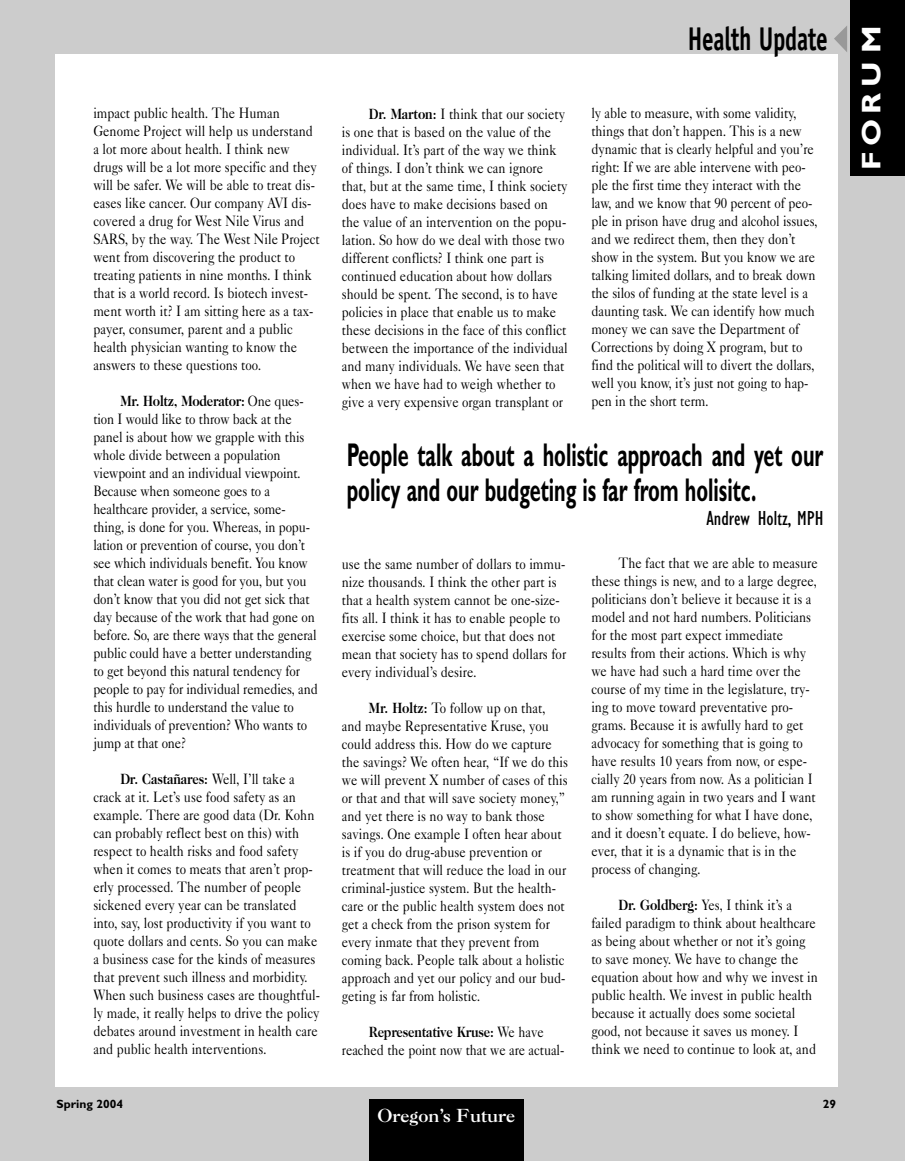
<style>
.page{position:relative;width:905px;height:1161px;background:#fff}
.page>*{position:absolute;margin:0;border:0;box-sizing:border-box;transform-origin:0 0}
.t1{font:700 33px/34.5px "Gill Sans";color:#000;scale:.6 1}
.t2{font:700 33px "Officina Sans";letter-spacing:-.01em;color:#000;scale:.7 1}
.t3{font:700 27px "Gill Sans";letter-spacing:.18em;color:#fff;scale:1.15 1}
.t4{font:condensed 21px "Gill Sans";color:#000}
.t5{font:18px "Caslon Three";color:#fff}
.t6{font:15px/18px "Caslon Five Forty";color:#000;scale:.85 1}
.t7{font:700 15px "Caslon Two Twenty Four";letter-spacing:-.01em;color:#000;scale:.85 1}
.t8{font:700 12px "Gill Sans";color:#000}
.s1{font-family:"Caslon Five Forty";font-weight:400}
.s2{font-family:"Caslon Two Twenty Four";font-weight:700}
</style>
<div class="page">
<div style="left:0;top:0;width:904px;height:1161px;background:#ccc"></div>
<div style="left:55px;top:55px;width:782px;height:1032px;background:#fff"></div>
<div style="left:369px;top:1100px;width:155px;height:61px;background:#000"></div>
<div style="left:850px;top:0;width:54px;height:176px;background:#000"></div>
<svg style="left:834px;top:26px;width:13px;height:26px"></svg>
<p class="t6" style="left:93px;top:105px;width:268px">impact public health. The Human Genome Project will help us understand a lot more about health. I think new drugs will be a lot more specific and they will be safer. We will be able to treat dis&shy;eases like cancer. Our company AVI dis&shy;covered a drug for West Nile Virus and SARS, by the way. The West Nile Project went from discovering the product to treating patients in nine months. I think that is a world record. Is biotech invest&shy;ment worth it? I am sitting here as a tax&shy;payer, consumer, parent and a public health physician wanting to know the answers to these questions too.</p>
<p class="t7" style="left:120px;top:395px;width:217px">Mr. Holtz, Moderator: <span class="s1">One ques-</span></p>
<p class="t6" style="left:93px;top:411px;width:265px">tion I would like to throw back at the panel is about how we grapple with this whole divide between a population viewpoint and an individual viewpoint.<br>Because when someone goes to a healthcare provider, a service, some&shy;thing, is done for you. Whereas, in popu&shy;lation or prevention of course, you don’t see which individuals benefit. You know that clean water is good for you, but you don’t know that you did not get sick that day because of the work that had gone on before. So, are there ways that the general public could have a better understanding to get beyond this natural tendency for people to pay for individual remedies, and this hurdle to understand the value to individuals of prevention? Who wants to jump at that one?</p>
<p class="t7" style="left:120px;top:773px;width:207px">Dr. Castañares: <span class="s1">Well, I’ll take a</span></p>
<p class="t6" style="left:93px;top:789px;width:268px">crack at it. Let’s use food safety as an example. There are good data (Dr. Kohn can probably reflect best on this) with respect to health risks and food safety when it comes to meats that aren’t prop&shy;erly processed. The number of people sickened every year can be translated into, say, lost productivity if you want to quote dollars and cents. So you can make a business case for the kinds of measures that prevent such illness and morbidity.<br>When such business cases are thoughtful&shy;ly made, it really helps to drive the policy debates around investment in health care and public health interventions.</p>
<p class="t6" style="left:342px;top:106px;width:267px;text-indent:27px"><span class="s2">Dr. Marton:</span> I think that our society is one that is based on the value of the individual. It’s part of the way we think of things. I don’t think we can ignore that, but at the same time, I think society does have to make decisions based on the value of an intervention on the popu&shy;lation. So how do we deal with those two different conflicts? I think one part is continued education about how dollars should be spent. The second, is to have policies in place that enable us to make these decisions in the face of this conflict between the importance of the individual and many individuals. We have seen that when we have had to weigh whether to give a very expensive organ transplant or</p>
<h1 class="t2" style="left:687px;top:26px;width:202px">Health Update</h1>
<p class="t6" style="left:591px;top:105px;width:268px">ly able to measure, with some validity, things that don’t happen. This is a new dynamic that is clearly helpful and you’re right: If we are able intervene with peo&shy;ple the first time they interact with the law, and we know that 90 percent of peo&shy;ple in prison have drug and alcohol issues, and we redirect them, then they don’t show in the system. But you know we are talking limited dollars, and to break down the silos of funding at the state level is a daunting task. We can identify how much money we can save the Department of Corrections by doing X program, but to find the political will to divert the dollars, well you know, it’s just not going to hap&shy;pen in the short term.</p>
<h1 class="t1" style="left:346px;top:441px;width:796px">People talk about a holistic approach and yet our policy and our budgeting is far from holisitc.</h1>
<h3 class="t4" style="left:706px;top:510px;width:118px">Andrew Holtz, MPH</h3>
<p class="t6" style="left:342px;top:556px;width:265px">use the same number of dollars to immu&shy;nize thousands. I think the other part is that a health system cannot be one-size&shy;fits all. I think it has to enable people to exercise some choice, but that does not mean that society has to spend dollars for every individual’s desire.</p>
<p class="t6" style="left:342px;top:700px;width:267px;text-indent:27px"><span class="s2">Mr. Holtz:</span> To follow up on that, and maybe Representative Kruse, you could address this. How do we capture the savings? We often hear, “If we do this we will prevent X number of cases of this or that and that will save society money,” and yet there is no way to bank those savings. One example I often hear about is if you do drug-abuse prevention or treatment that will reduce the load in our criminal-justice system. But the health&shy;care or the public health system does not get a check from the prison system for every inmate that they prevent from coming back. People talk about a holistic approach and yet our policy and our bud&shy;geting is far from holistic.</p>
<p class="t7" style="left:369px;top:1026px;width:207px">Representative Kruse: <span class="s1">We have</span></p>
<p class="t6" style="left:342px;top:1042px;width:263px">reached the point now that we are actual-</p>
<p class="t6" style="left:591px;top:555px;width:268px;text-indent:27px">The fact that we are able to measure these things is new, and to a large degree, politicians don’t believe it because it is a model and not hard numbers. Politicians for the most part expect immediate results from their actions. Which is why we have had such a hard time over the course of my time in the legislature, try&shy;ing to move toward preventative pro&shy;grams. Because it is awfully hard to get advocacy for something that is going to have results 10 years from now, or espe&shy;cially 20 years from now. As a politician I am running again in two years and I want to show something for what I have done, and it doesn’t equate. I do believe, how&shy;ever, that it is a dynamic that is in the process of changing.</p>
<p class="t6" style="left:591px;top:897px;width:268px;text-indent:27px"><span class="s2">Dr. Goldberg:</span> Yes, I think it’s a failed paradigm to think about healthcare as being about whether or not it’s going to save money. We have to change the equation about how and why we invest in public health. We invest in public health because it actually does some societal good, not because it saves us money. I think we need to continue to look at, and</p>
<p class="t8" style="left:57px;top:1099px;width:68px">Spring 2004</p>
<p class="t8" style="left:822px;top:1099px;width:15px">29</p>
<p class="t5" style="left:377px;top:1109px;width:139px">Oregon’s Future</p>
<h2 class="t3" style="left:861px;top:170px;width:127px;rotate:-90deg">FORUM</h2>
</div>
